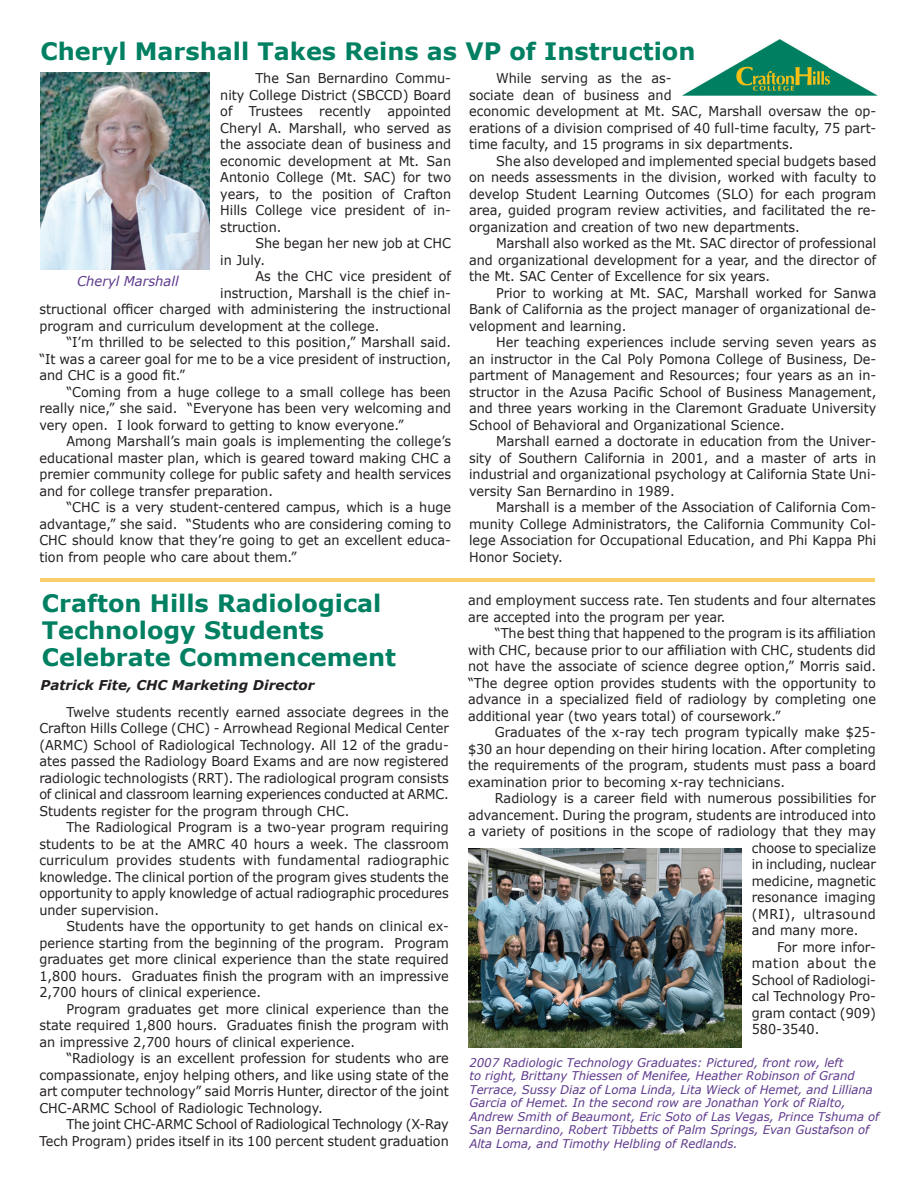
<style>
.page{position:relative;width:918px;height:1188px;background:#fff}
.page>*{position:absolute;margin:0;border:0;box-sizing:border-box;transform-origin:0 0}
.t1{font:700 24px/27px "Verdana";color:#008062}
.t2{font:13.5px/16.5px "Verdana";color:#231f20;text-align:justify;scale:.95 1}
.t3{font:italic 700 13.5px "Verdana";color:#231f20}
.t4{font:13.5px "Verdana";letter-spacing:.035em;color:#231f20;scale:.95 1}
.t5{font:italic 13.5px "Verdana";color:#5e398c}
.t6{font:13.5px "Verdana";letter-spacing:.045em;color:#231f20;scale:.95 1}
.t7{font:italic 12px/13.5px "Verdana";color:#5e398c}
</style>
<div class="page">
<hr style="left:40px;top:578px;width:835px;height:3px;background:#f9ce6b">
<img style="left:683px;top:40px;width:195px;height:56px">
<img style="left:40px;top:72px;width:170px;height:198px">
<img style="left:468px;top:848px;width:273px;height:199px">
<h1 class="t1" style="left:40px;top:37px;width:657px">Cheryl Marshall Takes Reins as VP of Instruction</h1>
<p class="t2" style="left:469px;top:70px;width:430px;text-align:left;text-indent:27px">While serving as the as-<br>sociate dean of business and<br>economic development at Mt. SAC, Marshall oversaw the op&shy;erations of a division comprised of 40 full-time faculty, 75 part&shy;time faculty, and 15 programs in six departments.</p>
<p class="t2" style="left:469px;top:152px;width:430px;text-indent:27px">She also developed and implemented special budgets based on needs assessments in the division, worked with faculty to develop Student Learning Outcomes (SLO) for each program area, guided program review activities, and facilitated the re&shy;organization and creation of two new departments.</p>
<p class="t2" style="left:469px;top:235px;width:430px;text-indent:27px">Marshall also worked as the Mt. SAC director of professional and organizational development for a year, and the director of the Mt. SAC Center of Excellence for six years.</p>
<p class="t2" style="left:469px;top:284px;width:430px;text-indent:27px">Prior to working at Mt. SAC, Marshall worked for Sanwa Bank of California as the project manager of organizational de&shy;velopment and learning.</p>
<p class="t2" style="left:469px;top:334px;width:430px;text-indent:27px">Her teaching experiences include serving seven years as an instructor in the Cal Poly Pomona College of Business, De&shy;partment of Management and Resources; four years as an in&shy;structor in the Azusa Pacific School of Business Management, and three years working in the Claremont Graduate University School of Behavioral and Organizational Science.</p>
<p class="t2" style="left:469px;top:433px;width:430px;text-indent:27px">Marshall earned a doctorate in education from the Univer&shy;sity of Southern California in 2001, and a master of arts in industrial and organizational psychology at California State Uni&shy;versity San Bernardino in 1989.</p>
<p class="t2" style="left:469px;top:499px;width:430px;text-indent:27px">Marshall is a member of the Association of California Com&shy;munity College Administrators, the California Community Col&shy;lege Association for Occupational Education, and Phi Kappa Phi Honor Society.</p>
<p class="t2" style="left:220px;top:70px;width:244px;text-indent:35px">The San Bernardino Commu&shy;nity College District (SBCCD) Board of Trustees recently appointed Cheryl A. Marshall, who served as the associate dean of business and economic development at Mt. San Antonio College (Mt. SAC) for two years, to the position of Crafton Hills College vice president of in&shy;struction.</p>
<p class="t2" style="left:220px;top:235px;width:244px;text-indent:35px">She began her new job at CHC in July.</p>
<p class="t2" style="left:255px;top:268px;width:208px">As the CHC vice president of</p>
<p class="t2" style="left:220px;top:284px;width:244px">instruction, Marshall is the chief in-</p>
<p class="t2" style="left:39px;top:301px;width:435px">structional officer charged with administering the instructional</p>
<p class="t2" style="left:39px;top:317px;width:359px">program and curriculum development at the college.</p>
<p class="t2" style="left:66px;top:334px;width:406px">“I’m thrilled to be selected to this position,” Marshall said.</p>
<p class="t2" style="left:39px;top:350px;width:435px">“It was a career goal for me to be a vice president of instruction,</p>
<p class="t2" style="left:39px;top:367px;width:155px">and CHC is a good fit.”</p>
<p class="t2" style="left:66px;top:383px;width:406px">“Coming from a huge college to a small college has been</p>
<p class="t2" style="left:39px;top:400px;width:435px">really nice,” she said. “Everyone has been very welcoming and</p>
<p class="t2" style="left:39px;top:416px;width:385px">very open. I look forward to getting to know everyone.”</p>
<p class="t2" style="left:66px;top:433px;width:406px">Among Marshall’s main goals is implementing the college’s</p>
<p class="t2" style="left:39px;top:449px;width:435px">educational master plan, which is geared toward making CHC a</p>
<p class="t2" style="left:39px;top:466px;width:435px">premier community college for public safety and health services</p>
<p class="t2" style="left:39px;top:482px;width:247px">and for college transfer preparation.</p>
<p class="t2" style="left:66px;top:499px;width:406px">“CHC is a very student-centered campus, which is a huge</p>
<p class="t2" style="left:39px;top:515px;width:435px">advantage,” she said. “Students who are considering coming to</p>
<p class="t2" style="left:39px;top:532px;width:435px">CHC should know that they’re going to get an excellent educa-</p>
<p class="t2" style="left:39px;top:548px;width:272px">tion from people who care about them.”</p>
<p class="t5" style="left:77px;top:273px;width:103px">Cheryl Marshall</p>
<h1 class="t1" style="left:42px;top:589px;width:356px">Crafton Hills Radiological<br>Technology Students<br>Celebrate Commencement</h1>
<p class="t3" style="left:40px;top:676px;width:276px">Patrick Fite, CHC Marketing Director</p>
<p class="t2" style="left:39px;top:703px;width:433px;text-indent:27px">Twelve students recently earned associate degrees in the Crafton Hills College (CHC) - Arrowhead Regional Medical Center (ARMC) School of Radiological Technology. All 12 of the gradu&shy;ates passed the Radiology Board Exams and are now registered radiologic technologists (RRT). The radiological program consists of clinical and classroom learning experiences conducted at ARMC.<br>Students register for the program through CHC.</p>
<p class="t2" style="left:39px;top:819px;width:433px;text-indent:27px">The Radiological Program is a two-year program requiring students to be at the AMRC 40 hours a week. The classroom curriculum provides students with fundamental radiographic knowledge. The clinical portion of the program gives students the opportunity to apply knowledge of actual radiographic procedures under supervision.</p>
<p class="t2" style="left:39px;top:918px;width:433px;text-indent:27px">Students have the opportunity to get hands on clinical ex&shy;perience starting from the beginning of the program. Program graduates get more clinical experience than the state required 1,800 hours. Graduates finish the program with an impressive 2,700 hours of clinical experience.</p>
<p class="t2" style="left:39px;top:1000px;width:433px;text-indent:27px">Program graduates get more clinical experience than the state required 1,800 hours. Graduates finish the program with an impressive 2,700 hours of clinical experience.</p>
<p class="t2" style="left:39px;top:1050px;width:433px;text-indent:27px">“Radiology is an excellent profession for students who are compassionate, enjoy helping others, and like using state of the art computer technology” said Morris Hunter, director of the joint CHC-ARMC School of Radiologic Technology.</p>
<p class="t2" style="left:39px;top:1116px;width:433px;text-align:right">The joint CHC-ARMC School of Radiological Technology (X-Ray<br>Tech Program) prides itself in its 100 percent student graduation</p>
<p class="t2" style="left:468px;top:592px;width:431px">and employment success rate. Ten students and four alternates are accepted into the program per year.</p>
<p class="t2" style="left:468px;top:625px;width:431px;text-indent:27px">“The best thing that happened to the program is its affiliation with CHC, because prior to our affiliation with CHC, students did not have the associate of science degree option,” Morris said. “The degree option provides students with the opportunity to advance in a specialized field of radiology by completing one additional year (two years total) of coursework.”</p>
<p class="t2" style="left:468px;top:724px;width:431px;text-indent:27px">Graduates of the x-ray tech program typically make $25- $30 an hour depending on their hiring location. After completing the requirements of the program, students must pass a board examination prior to becoming x-ray technicians.</p>
<p class="t2" style="left:495px;top:790px;width:403px">Radiology is a career field with numerous possibilities for</p>
<p class="t2" style="left:468px;top:806px;width:431px">advancement. During the program, students are introduced into</p>
<p class="t2" style="left:468px;top:823px;width:431px">a variety of positions in the scope of radiology that they may</p>
<p class="t2" style="left:752px;top:839px;width:132px">choose to specialize</p>
<p class="t2" style="left:752px;top:856px;width:132px">in including, nuclear</p>
<p class="t2" style="left:752px;top:872px;width:132px">medicine, magnetic</p>
<p class="t2" style="left:752px;top:889px;width:132px">resonance imaging</p>
<p class="t4" style="left:752px;top:905px;width:132px">(MRI), ultrasound</p>
<p class="t2" style="left:752px;top:922px;width:114px">and many more.</p>
<p class="t2" style="left:777px;top:938px;width:106px">For more infor-</p>
<p class="t6" style="left:752px;top:955px;width:132px">mation about the</p>
<p class="t2" style="left:752px;top:971px;width:132px">School of Radiologi-</p>
<p class="t2" style="left:752px;top:988px;width:132px">cal Technology Pro-</p>
<p class="t2" style="left:752px;top:1004px;width:132px">gram contact (909)</p>
<p class="t2" style="left:752px;top:1021px;width:73px">580-3540.</p>
<p class="t7" style="left:470px;top:1055px;width:411px">2007 Radiologic Technology Graduates: Pictured, front row, left<br>to right, Brittany Thiessen of Menifee, Heather Robinson of Grand Terrace, Sussy Diaz of Loma Linda, Lita Wieck of Hemet, and Lilliana Garcia of Hemet. In the second row are Jonathan York of Rialto, Andrew Smith of Beaumont, Eric Soto of Las Vegas, Prince Tshuma of San Bernardino, Robert Tibbetts of Palm Springs, Evan Gustafson of Alta Loma, and Timothy Helbling of Redlands.</p>
</div>
